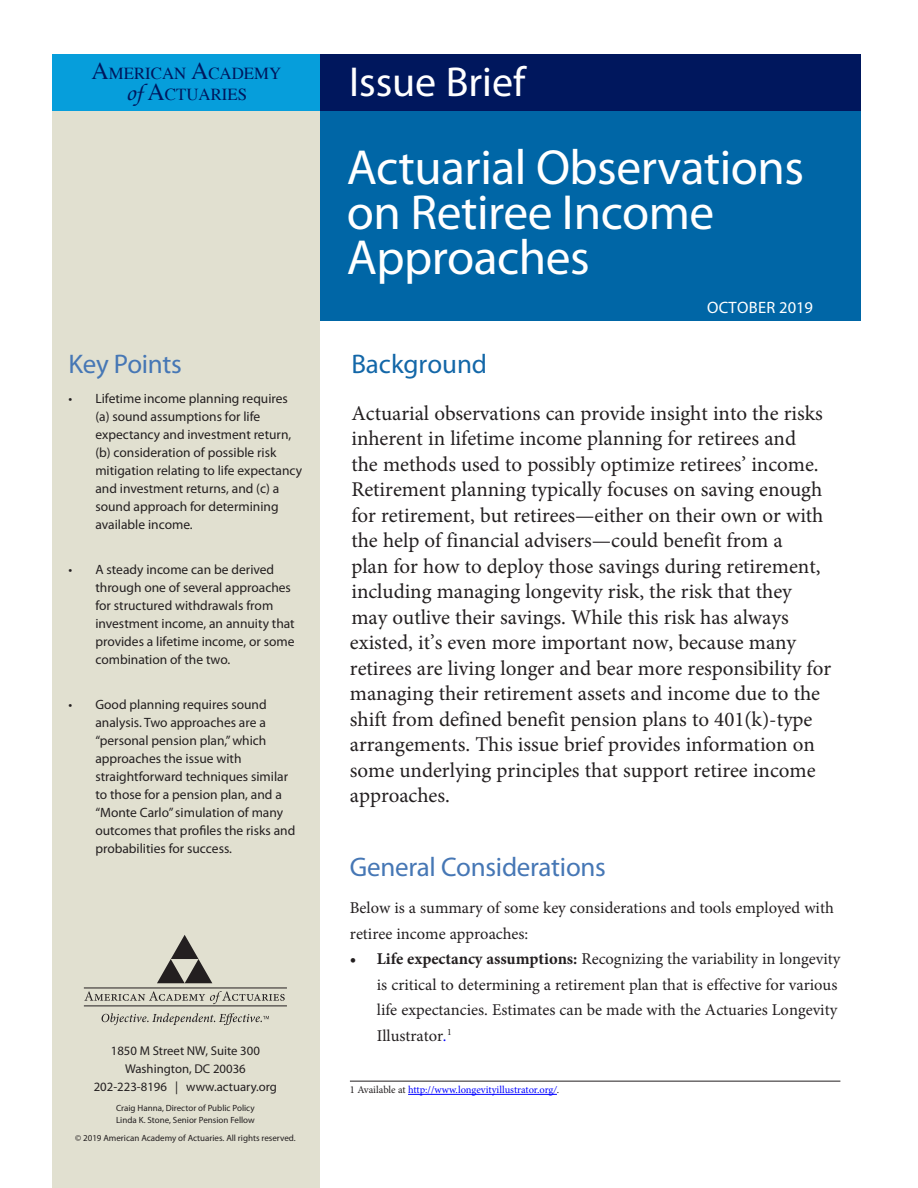
<style>
.page{position:relative;width:918px;height:1188px;background:#fff}
.page>*{position:absolute;margin:0;border:0;box-sizing:border-box;transform-origin:0 0}
.white_banner_head{font:49.5px/45px "Myriad Pro";letter-spacing:-.01em;color:#fff}
.t1{font:42px "Myriad Pro";color:#fff}
.Sub_1_Blueheads{font:27px "Myriad Pro";letter-spacing:-.01em;color:#4677b5}
.main_head{font:27px "Myriad Pro";color:#1367a8}
.opening_paragraph{font:21px/25.5px "Minion Pro";color:#231f20}
.t2{font:16.8px/21px "Times";color:#00175d;text-align:center}
.no_indent__no_space{font:16.5px/25.5px "Minion Pro";color:#231f20}
.text{font:16.5px "Myriad Pro";letter-spacing:.02em;color:#fff}
.t3{font:13.5px/18px "Myriad Pro";color:#231f20}
.t4{font:12.75px/18px "Myriad Pro";color:#231f20;text-align:center}
.first_page_footnote{font:10.5px "Minion Pro";letter-spacing:-.005em;color:#00f}
.t5{font:9px/12px "Myriad Pro";color:#231f20}
.s1{font-size:24px}
.s2{font-family:"Zapf Chancery";font-weight:500;font-style:italic;font-size:24px}
.s3{font-weight:700}
.s4{font-style:italic;color:#00f}
.s5{color:#231f20}
.s6{font-style:italic}
</style>
<div class="page">
<div style="left:304px;top:101px;width:556px;height:219px;background:#0066a6"></div>
<div style="left:52px;top:107px;width:268px;height:1081px;background:#e1e0d0"></div>
<svg style="left:157px;top:935px;width:55px;height:48px"></svg>
<svg style="left:84px;top:991px;width:201px;height:13px"></svg>
<hr style="left:84px;top:988px;width:203px;height:1px;background:#231f20">
<hr style="left:84px;top:1006px;width:203px;height:1px;background:#231f20">
<svg style="left:102px;top:1013px;width:167px;height:12px"></svg>
<div style="left:52px;top:54px;width:269px;height:57px;background:#069edb"></div>
<div style="left:320px;top:54px;width:541px;height:57px;background:#00175d"></div>
<hr style="left:350px;top:1081px;width:490px;height:1px;background:#231f20">
<hr style="left:408px;top:1094px;width:149px;height:1px;background:#00f">
<p class="t2" style="left:92px;top:62px;width:191px"><span class="s1">A</span>MERICAN <span class="s1">A</span>CADEMY <span class="s2">of</span> <span class="s1">A</span>CTUARIES</p>
<h2 class="t1" style="left:349px;top:56px;width:178px">Issue Brief</h2>
<p class="white_banner_head" style="left:347px;top:144px;width:459px">Actuarial Observations on Retiree Income<br>Approaches</p>
<p class="Sub_1_Blueheads" style="left:68px;top:347px;width:115px">Key Points</p>
<p class="t3" style="left:95px;top:389px;width:208px;text-indent:-27px">• Lifetime income planning requires (a) sound assumptions for life expectancy and investment return, (b) consideration of possible risk mitigation relating to life expectancy and investment returns, and (c) a sound approach for determining available income.</p>
<p class="t3" style="left:95px;top:560px;width:201px;text-indent:-27px">• A steady income can be derived through one of several approaches for structured withdrawals from investment income, an annuity that provides a lifetime income, or some combination of the two.</p>
<p class="t3" style="left:95px;top:695px;width:201px;text-indent:-27px">• Good planning requires sound analysis. Two approaches are a “personal pension plan,” which approaches the issue with straightforward techniques similar to those for a pension plan, and a “Monte Carlo” simulation of many outcomes that profiles the risks and probabilities for success.</p>
<p class="t4" style="left:94px;top:1042px;width:185px">1850 M Street NW, Suite 300<br>Washington, DC 20036<br>202-223-8196 | www.actuary.org</p>
<p class="t5" style="left:116px;top:1102px;width:140px">Craig Hanna, Director of Public Policy<br>Linda K. Stone, Senior Pension Fellow</p>
<p class="t5" style="left:75px;top:1132px;width:222px">© 2019 American Academy of Actuaries. All rights reserved.</p>
<p class="text" style="left:707px;top:297px;width:107px">OCTOBER 2019</p>
<p class="main_head" style="left:351px;top:347px;width:137px">Background</p>
<p class="opening_paragraph" style="left:350px;top:400px;width:483px">Actuarial observations can provide insight into the risks inherent in lifetime income planning for retirees and<br>the methods used to possibly optimize retirees’ income.<br>Retirement planning typically focuses on saving enough for retirement, but retirees—either on their own or with the help of financial advisers—could benefit from a<br>plan for how to deploy those savings during retirement, including managing longevity risk, the risk that they may outlive their savings. While this risk has always existed, it’s even more important now, because many retirees are living longer and bear more responsibility for managing their retirement assets and income due to the shift from defined benefit pension plans to 401(k)-type arrangements. This issue brief provides information on some underlying principles that support retiree income approaches.</p>
<p class="Sub_1_Blueheads" style="left:350px;top:850px;width:258px">General Considerations</p>
<p class="no_indent__no_space" style="left:350px;top:895px;width:485px">Below is a summary of some key considerations and tools employed with retiree income approaches:</p>
<p class="no_indent__no_space" style="left:377px;top:946px;width:465px;text-indent:-27px"><span class="s3">• Life expectancy assumptions:</span> Recognizing the variability in longevity is critical to determining a retirement plan that is effective for various life expectancies. Estimates can be made with the Actuaries Longevity Illustrator<span class="s4">.</span><sup>1</sup></p>
<p class="first_page_footnote" style="left:350px;top:1083px;width:211px"><span class="s5">1 Available at</span> http://www.longevityillustrator.org<span class="s6">/</span><span class="s5">.</span></p>
</div>
